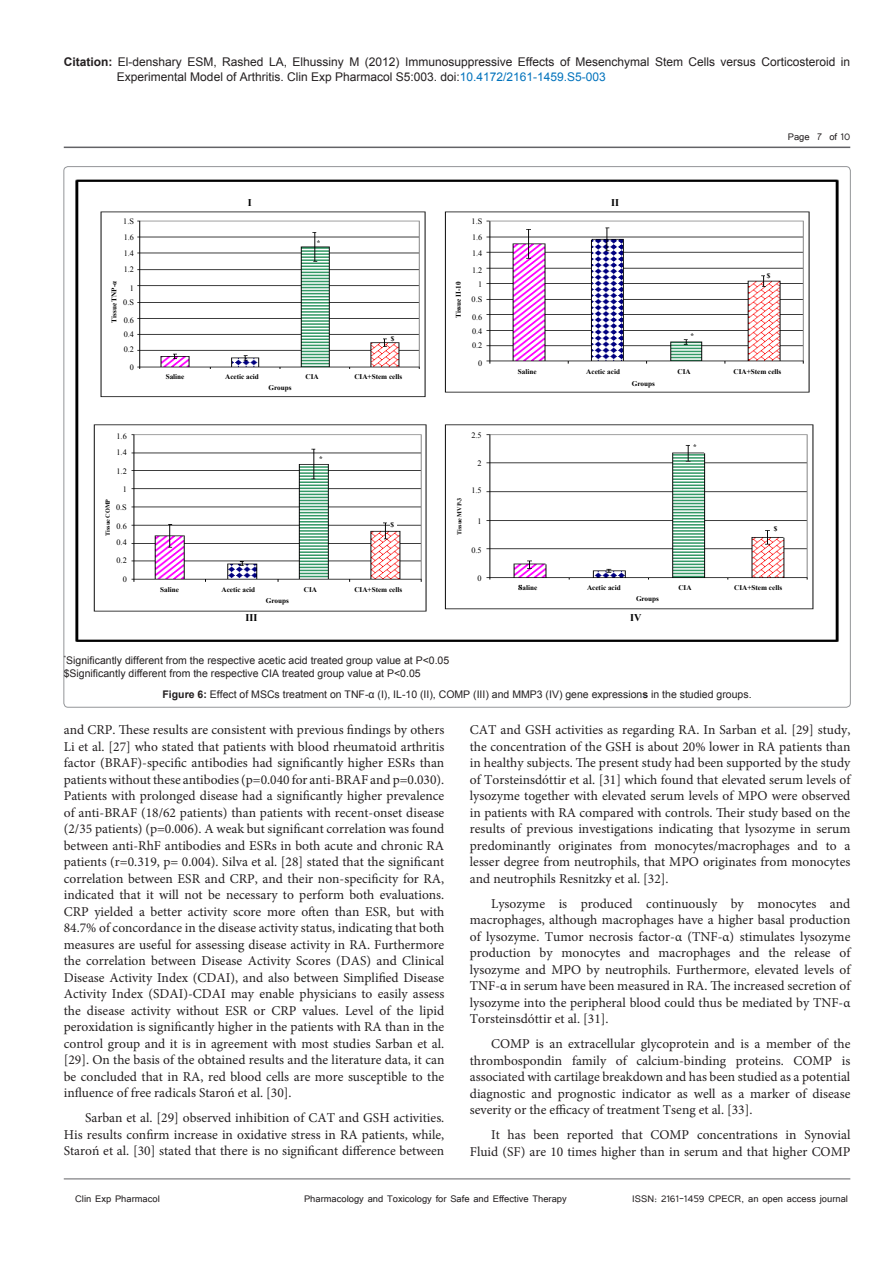
<style>
.page{position:relative;width:893px;height:1263px;background:#fff}
.page>*{position:absolute;margin:0;border:0;box-sizing:border-box;transform-origin:0 0}
.t1{font:13.5px/16.5px "Minion Pro";color:#231f20;text-align:justify}
.t2{font:12px/14.4px "Arial";color:#231f20}
.t3{font:12px "Tunga";color:#231f20}
.t4{font:10.5px "Arial";color:#231f20}
.t5{font:700 10.2px "Times New Roman";color:#000}
.t6{font:8.25px/14.4px "Times New Roman";color:#000}
.t7{font:700 7.2px "Times New Roman";color:#000}
.t8{font:700 6.15px "Times New Roman";color:#000}
.s1{font-weight:700}
.s2{color:#0072bc}
</style>
<div class="page">
<hr style="left:64px;top:147px;width:786px;height:1px;background:#636366">
<hr style="left:64px;top:1179px;width:786px;height:1px;background:#636366">
<img style="left:75px;top:179px;width:764px;height:463px">
<svg style="left:390px;top:522px;width:6px;height:6px"></svg>
<svg style="left:316px;top:239px;width:6px;height:4px"></svg>
<div style="left:390px;top:335px;width:7px;height:6px;background:#fff"></div>
<div style="left:766px;top:272px;width:8px;height:8px;background:#fff"></div>
<div style="left:687px;top:332px;width:12px;height:6px;background:#fff"></div>
<div style="left:771px;top:523px;width:11px;height:10px;background:#fff"></div>
<div style="left:690px;top:442px;width:11px;height:9px;background:#fff"></div>
<div style="left:317px;top:455px;width:9px;height:5px;background:#fff"></div>
<div style="left:153px;top:584px;width:263px;height:23px;background:#fff"></div>
<div style="left:522px;top:582px;width:283px;height:23px;background:#fff"></div>
<div style="left:451px;top:426px;width:34px;height:158px;background:#fff"></div>
<div style="left:450px;top:215px;width:35px;height:154px;background:#fff"></div>
<div style="left:514px;top:365px;width:282px;height:24px;background:#fff"></div>
<div style="left:160px;top:371px;width:256px;height:23px;background:#fff"></div>
<div style="left:106px;top:217px;width:30px;height:155px;background:#fff"></div>
<div style="left:101px;top:427px;width:30px;height:160px;background:#fff"></div>
<div style="left:236px;top:613px;width:412px;height:17px;background:#fff"></div>
<div style="left:239px;top:195px;width:389px;height:14px;background:#fff"></div>
<p class="t2" style="left:117px;top:55px;width:735px;text-indent:-53px"><span class="s1">Citation:</span> El-denshary ESM, Rashed LA, Elhussiny M (2012) Immunosuppressive Effects of Mesenchymal Stem Cells versus Corticosteroid in<br>Experimental Model of Arthritis. Clin Exp Pharmacol S5:003. doi:<span class="s2">10.4172/2161-1459.S5-003</span></p>
<p class="t6" style="left:123px;top:214px;width:12px;line-height:15.5px">1.S<br>1.6</p>
<p class="t6" style="left:124px;top:245px;width:12px;line-height:16.5px">1.4<br>1.2</p>
<p class="t6" style="left:123px;top:280px;width:12px;text-align:right">1<br>0.S</p>
<p class="t6" style="left:124px;top:313px;width:12px;text-align:justify">0.6<br>0.4<br>0.2</p>
<p class="t6" style="left:130px;top:360px;width:6px">0</p>
<p class="t7" style="left:109px;top:323px;width:43px;rotate:-90deg">Tissue TNP-α</p>
<p class="t5" style="left:248px;top:196px;width:5px">I</p>
<p class="t5" style="left:611px;top:196px;width:9px">II</p>
<p class="t7" style="left:317px;top:237px;width:5px">*</p>
<p class="t7" style="left:391px;top:333px;width:5px">$</p>
<p class="t7" style="left:453px;top:318px;width:38px;rotate:-90deg">Tissue II-10</p>
<p class="t6" style="left:472px;top:214px;width:12px;line-height:15.5px">1.S<br>1.6</p>
<p class="t6" style="left:472px;top:245px;width:12px;line-height:16.5px">1.4<br>1.2</p>
<p class="t6" style="left:472px;top:277px;width:12px;text-align:right">1<br>0.S</p>
<p class="t6" style="left:472px;top:310px;width:12px;text-align:justify">0.6<br>0.4<br>0.2</p>
<p class="t6" style="left:478px;top:356px;width:6px">0</p>
<p class="t7" style="left:690px;top:330px;width:5px">*</p>
<p class="t3" style="left:788px;top:129px;width:64px">Page 7 of 10</p>
<p class="t7" style="left:767px;top:270px;width:5px">$</p>
<p class="t7" style="left:166px;top:372px;width:20px">Saline</p>
<p class="t7" style="left:225px;top:372px;width:35px">Acetic acid</p>
<p class="t7" style="left:306px;top:372px;width:15px">CIA</p>
<p class="t7" style="left:354px;top:372px;width:49px">CIA+Stem cells</p>
<p class="t7" style="left:268px;top:383px;width:25px">Groups</p>
<p class="t7" style="left:518px;top:366px;width:20px">Saline</p>
<p class="t7" style="left:586px;top:366px;width:35px">Acetic acid</p>
<p class="t7" style="left:678px;top:366px;width:15px">CIA</p>
<p class="t7" style="left:733px;top:366px;width:49px">CIA+Stem cells</p>
<p class="t7" style="left:632px;top:378px;width:25px">Groups</p>
<p class="t6" style="left:117px;top:428px;width:12px;line-height:16.5px">1.6<br>1.4</p>
<p class="t6" style="left:117px;top:462px;width:12px;line-height:18.1px;text-align:right">1.2<br>1</p>
<p class="t6" style="left:116px;top:498px;width:12px;line-height:18.1px">0.S<br>0.6</p>
<p class="t6" style="left:117px;top:535px;width:12px">0.4</p>
<p class="t6" style="left:117px;top:551px;width:12px;line-height:18.1px;text-align:right">0.2<br>0</p>
<p class="t7" style="left:319px;top:453px;width:5px">*</p>
<p class="t8" style="left:104px;top:536px;width:39px;rotate:-90deg">Tissue COMP</p>
<p class="t8" style="left:455px;top:535px;width:39px;rotate:-90deg">Tissue MVP-3</p>
<p class="t7" style="left:391px;top:520px;width:5px">$</p>
<p class="t6" style="left:471px;top:427px;width:12px">2.5</p>
<p class="t6" style="left:477px;top:456px;width:6px">2</p>
<p class="t6" style="left:471px;top:483px;width:12px">1.5</p>
<p class="t6" style="left:477px;top:514px;width:6px">1</p>
<p class="t6" style="left:471px;top:542px;width:12px">0.5</p>
<p class="t6" style="left:477px;top:571px;width:6px">0</p>
<p class="t7" style="left:693px;top:442px;width:5px">*</p>
<p class="t7" style="left:774px;top:524px;width:5px">$</p>
<p class="t7" style="left:519px;top:582px;width:20px">Saline</p>
<p class="t7" style="left:587px;top:582px;width:35px">Acetic acid</p>
<p class="t7" style="left:678px;top:582px;width:15px">CIA</p>
<p class="t7" style="left:734px;top:582px;width:49px">CIA+Stem cells</p>
<p class="t7" style="left:160px;top:585px;width:20px">Saline</p>
<p class="t7" style="left:222px;top:585px;width:35px">Acetic acid</p>
<p class="t7" style="left:304px;top:585px;width:15px">CIA</p>
<p class="t7" style="left:354px;top:585px;width:49px">CIA+Stem cells</p>
<p class="t7" style="left:266px;top:595px;width:25px">Groups</p>
<p class="t7" style="left:636px;top:593px;width:25px">Groups</p>
<p class="t5" style="left:246px;top:611px;width:13px">III</p>
<p class="t5" style="left:630px;top:611px;width:13px">IV</p>
<p class="t4" style="left:64px;top:653px;width:387px"><sup>*</sup>Significantly different from the respective acetic acid treated group value at P&lt;0.05</p>
<p class="t4" style="left:64px;top:666px;width:358px">$Significantly different from the respective CIA treated group value at P&lt;0.05</p>
<p class="t4" style="left:163px;top:687px;width:590px"><span class="s1">Figure 6:</span> Effect of MSCs treatment on TNF-α (I), IL-10 (II), COMP (III) and MMP3 (IV) gene expression<span class="s1">s</span> in the studied groups.</p>
<p class="t1" style="left:64px;top:722px;width:382px">and CRP. These results are consistent with previous findings by others Li et al. [27] who stated that patients with blood rheumatoid arthritis factor (BRAF)-specific antibodies had significantly higher ESRs than patients without these antibodies (p=0.040 for anti-BRAF and p=0.030).<br>Patients with prolonged disease had a significantly higher prevalence of anti-BRAF (18/62 patients) than patients with recent-onset disease (2/35 patients) (p=0.006). A weak but significant correlation was found between anti-RhF antibodies and ESRs in both acute and chronic RA patients (r=0.319, p= 0.004). Silva et al. [28] stated that the significant correlation between ESR and CRP, and their non-specificity for RA, indicated that it will not be necessary to perform both evaluations.<br>CRP yielded a better activity score more often than ESR, but with 84.7% of concordance in the disease activity status, indicating that both measures are useful for assessing disease activity in RA. Furthermore the correlation between Disease Activity Scores (DAS) and Clinical Disease Activity Index (CDAI), and also between Simplified Disease Activity Index (SDAI)-CDAI may enable physicians to easily assess the disease activity without ESR or CRP values. Level of the lipid peroxidation is significantly higher in the patients with RA than in the control group and it is in agreement with most studies Sarban et al. [29]. On the basis of the obtained results and the literature data, it can be concluded that in RA, red blood cells are more susceptible to the influence of free radicals Staroń et al. [30].</p>
<p class="t1" style="left:64px;top:1109px;width:382px;text-indent:21px">Sarban et al. [29] observed inhibition of CAT and GSH activities.<br>His results confirm increase in oxidative stress in RA patients, while, Staroń et al. [30] stated that there is no significant difference between</p>
<p class="t1" style="left:470px;top:721px;width:382px">CAT and GSH activities as regarding RA. In Sarban et al. [29] study, the concentration of the GSH is about 20% lower in RA patients than in healthy subjects. The present study had been supported by the study of Torsteinsdóttir et al. [31] which found that elevated serum levels of lysozyme together with elevated serum levels of MPO were observed in patients with RA compared with controls. Their study based on the results of previous investigations indicating that lysozyme in serum predominantly originates from monocytes/macrophages and to a lesser degree from neutrophils, that MPO originates from monocytes and neutrophils Resnitzky et al. [32].</p>
<p class="t1" style="left:470px;top:895px;width:382px;text-indent:21px">Lysozyme is produced continuously by monocytes and macrophages, although macrophages have a higher basal production of lysozyme. Tumor necrosis factor-α (TNF-α) stimulates lysozyme production by monocytes and macrophages and the release of lysozyme and MPO by neutrophils. Furthermore, elevated levels of TNF-α in serum have been measured in RA. The increased secretion of lysozyme into the peripheral blood could thus be mediated by TNF-α Torsteinsdóttir et al. [31].</p>
<p class="t1" style="left:470px;top:1035px;width:382px;text-indent:21px">COMP is an extracellular glycoprotein and is a member of the thrombospondin family of calcium-binding proteins. COMP is associated with cartilage breakdown and has been studied as a potential diagnostic and prognostic indicator as well as a marker of disease severity or the efficacy of treatment Tseng et al. [33].</p>
<p class="t1" style="left:470px;top:1126px;width:382px;text-align:right">It has been reported that COMP concentrations in Synovial<br>Fluid (SF) are 10 times higher than in serum and that higher COMP</p>
<p class="t3" style="left:75px;top:1190px;width:86px">Clin Exp Pharmacol</p>
<p class="t3" style="left:304px;top:1190px;width:264px">Pharmacology and Toxicology for Safe and Effective Therapy</p>
<p class="t3" style="left:632px;top:1190px;width:217px">ISSN: 2161-1459 CPECR, an open access journal</p>
</div>
